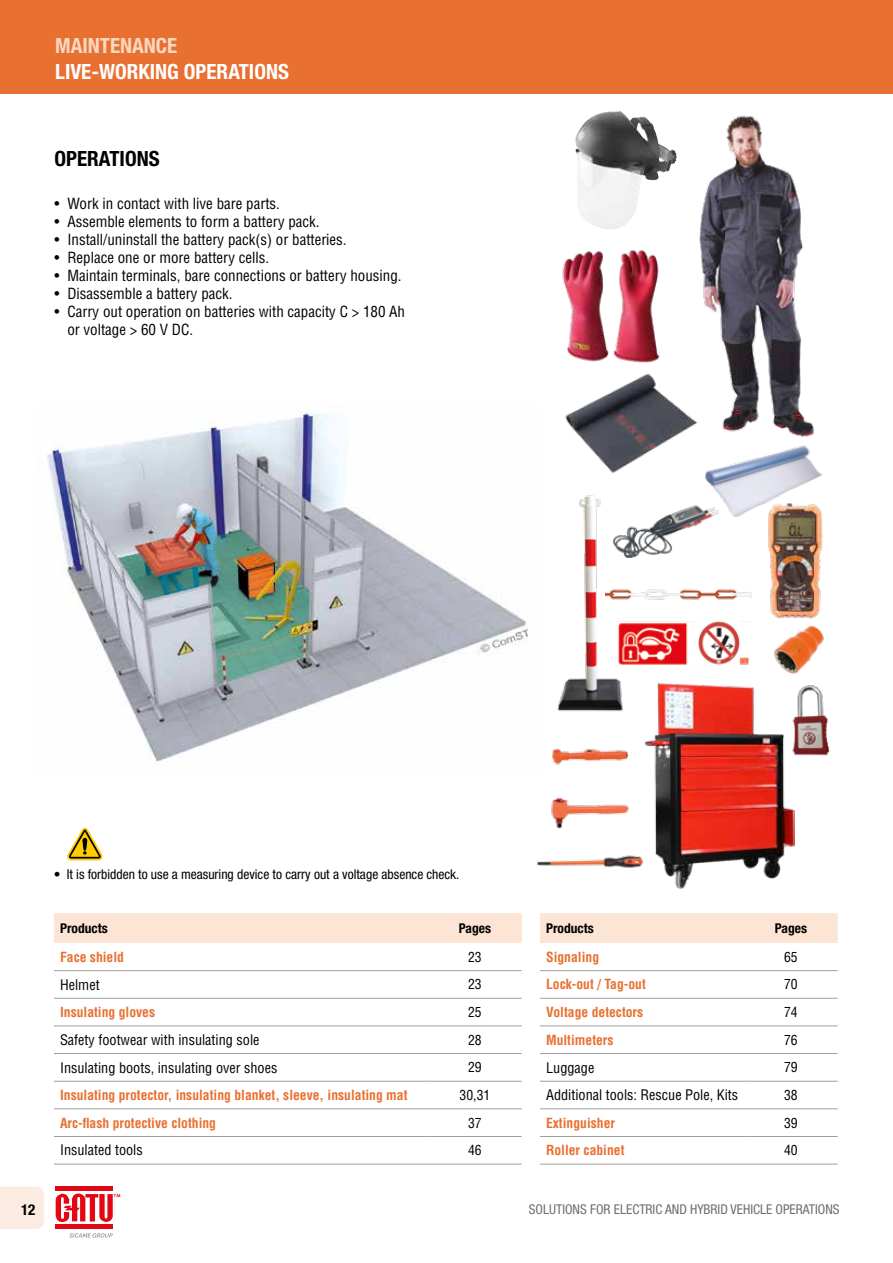
<style>
.page{position:relative;width:893px;height:1263px;background:#fff}
.page>*{position:absolute;margin:0;border:0;box-sizing:border-box;transform-origin:0 0}
.t1{font:700 condensed 21px "Helvetica Neue LT Std";color:#fff}
.t2{font:700 condensed 21px "Helvetica Neue LT Std";color:#fad8c1}
.t3{font:700 condensed 21px "Helvetica Neue LT Std";color:#000}
.t4{font:condensed 15px/18px "Helvetica LT Std";color:#000}
.t5{font:700 condensed 15px "Helvetica Neue LT Std";color:#000}
.t6{font:condensed 14.25px "Helvetica LT Std";color:#000}
.t7{font:700 condensed 13.65px "Helvetica LT Std";color:#e87031}
.t8{font:condensed 13.65px "Helvetica LT Std";color:#000}
.t9{font:condensed 13.5px "Helvetica Neue LT Std";color:#000}
.t10{font:condensed 13.5px "Helvetica Neue LT Std";color:#706f6f}
.t11{font:700 condensed 13.5px "Helvetica Neue LT Std";color:#000}
</style>
<div class="page">
<div style="left:0;top:1186px;width:44px;height:43px;background:#fcebe0"></div>
<div style="left:55px;top:1186px;width:58px;height:5px;background:#e30613"></div>
<div style="left:55px;top:1224px;width:58px;height:5px;background:#e30613"></div>
<svg style="left:56px;top:1193px;width:64px;height:29px"></svg>
<svg style="left:69px;top:1233px;width:44px;height:4px"></svg>
<div style="left:0;top:0;width:893px;height:94px;background:#e87031"></div>
<img style="left:47px;top:412px;width:481px;height:350px">
<div style="left:54px;top:913px;width:468px;height:30px;background:#fce5d5"></div>
<hr style="left:54px;top:970px;width:374px;height:1px;background:#9d9d9c">
<hr style="left:428px;top:970px;width:94px;height:1px;background:#9d9d9c">
<hr style="left:54px;top:998px;width:374px;height:1px;background:#9d9d9c">
<hr style="left:428px;top:998px;width:94px;height:1px;background:#9d9d9c">
<hr style="left:54px;top:1025px;width:374px;height:1px;background:#9d9d9c">
<hr style="left:428px;top:1025px;width:94px;height:1px;background:#9d9d9c">
<hr style="left:54px;top:1053px;width:374px;height:1px;background:#9d9d9c">
<hr style="left:428px;top:1053px;width:94px;height:1px;background:#9d9d9c">
<hr style="left:54px;top:1081px;width:374px;height:1px;background:#9d9d9c">
<hr style="left:428px;top:1081px;width:94px;height:1px;background:#9d9d9c">
<hr style="left:54px;top:1108px;width:374px;height:1px;background:#9d9d9c">
<hr style="left:428px;top:1108px;width:94px;height:1px;background:#9d9d9c">
<hr style="left:54px;top:1136px;width:374px;height:1px;background:#9d9d9c">
<hr style="left:428px;top:1136px;width:94px;height:1px;background:#9d9d9c">
<hr style="left:54px;top:1164px;width:374px;height:1px;background:#9d9d9c">
<hr style="left:428px;top:1164px;width:94px;height:1px;background:#9d9d9c">
<div style="left:540px;top:913px;width:298px;height:30px;background:#fce5d5"></div>
<hr style="left:540px;top:970px;width:204px;height:1px;background:#9d9d9c">
<hr style="left:744px;top:970px;width:94px;height:1px;background:#9d9d9c">
<hr style="left:540px;top:998px;width:204px;height:1px;background:#9d9d9c">
<hr style="left:744px;top:998px;width:94px;height:1px;background:#9d9d9c">
<hr style="left:540px;top:1025px;width:204px;height:1px;background:#9d9d9c">
<hr style="left:744px;top:1025px;width:94px;height:1px;background:#9d9d9c">
<hr style="left:540px;top:1053px;width:204px;height:1px;background:#9d9d9c">
<hr style="left:744px;top:1053px;width:94px;height:1px;background:#9d9d9c">
<hr style="left:540px;top:1081px;width:204px;height:1px;background:#9d9d9c">
<hr style="left:744px;top:1081px;width:94px;height:1px;background:#9d9d9c">
<hr style="left:540px;top:1108px;width:204px;height:1px;background:#9d9d9c">
<hr style="left:744px;top:1108px;width:94px;height:1px;background:#9d9d9c">
<hr style="left:540px;top:1136px;width:204px;height:1px;background:#9d9d9c">
<hr style="left:744px;top:1136px;width:94px;height:1px;background:#9d9d9c">
<hr style="left:540px;top:1164px;width:204px;height:1px;background:#9d9d9c">
<hr style="left:744px;top:1164px;width:94px;height:1px;background:#9d9d9c">
<img style="left:562px;top:249px;width:98px;height:114px">
<img style="left:585px;top:111px;width:35px;height:11px">
<img style="left:565px;top:373px;width:121px;height:101px">
<img style="left:705px;top:445px;width:117px;height:72px">
<img style="left:626px;top:505px;width:92px;height:52px">
<img style="left:557px;top:495px;width:69px;height:217px">
<img style="left:605px;top:583px;width:147px;height:22px">
<img style="left:794px;top:685px;width:36px;height:71px">
<img style="left:686px;top:115px;width:128px;height:322px">
<img style="left:618px;top:622px;width:132px;height:43px">
<img style="left:537px;top:855px;width:106px;height:14px">
<img style="left:552px;top:748px;width:77px;height:17px">
<img style="left:551px;top:797px;width:78px;height:32px">
<img style="left:774px;top:625px;width:50px;height:49px">
<svg style="left:67px;top:828px;width:36px;height:32px"></svg>
<img style="left:645px;top:683px;width:149px;height:205px">
<img style="left:757px;top:502px;width:66px;height:117px">
<h1 class="t2" style="left:55px;top:33px;width:124px">MAINTENANCE</h1>
<h1 class="t1" style="left:55px;top:59px;width:235px">LIVE-WORKING OPERATIONS</h1>
<h1 class="t3" style="left:55px;top:145px;width:106px">OPERATIONS</h1>
<p class="t4" style="left:55px;top:195px;width:227px">• Work in contact with live bare parts.</p>
<p class="t4" style="left:55px;top:213px;width:267px">• Assemble elements to form a battery pack.</p>
<p class="t4" style="left:55px;top:231px;width:294px">• Install/uninstall the battery pack(s) or batteries.</p>
<p class="t4" style="left:55px;top:249px;width:216px">• Replace one or more battery cells.</p>
<p class="t4" style="left:55px;top:267px;width:349px">• Maintain terminals, bare connections or battery housing.</p>
<p class="t4" style="left:55px;top:285px;width:179px">• Disassemble a battery pack.</p>
<p class="t4" style="left:67px;top:303px;width:339px;text-indent:-13px">• Carry out operation on batteries with capacity C &gt; 180 Ah or voltage &gt; 60 V DC.</p>
<p class="t9" style="left:54px;top:867px;width:407px">• It is forbidden to use a measuring device to carry out a voltage absence check.</p>
<p class="t11" style="left:60px;top:920px;width:49px">Products</p>
<p class="t11" style="left:459px;top:920px;width:34px">Pages</p>
<p class="t7" style="left:60px;top:948px;width:66px">Face shield</p>
<p class="t8" style="left:468px;top:948px;width:15px">23</p>
<p class="t6" style="left:60px;top:975px;width:41px">Helmet</p>
<p class="t8" style="left:468px;top:976px;width:15px">23</p>
<p class="t7" style="left:60px;top:1003px;width:97px">Insulating gloves</p>
<p class="t8" style="left:468px;top:1003px;width:15px">25</p>
<p class="t6" style="left:60px;top:1031px;width:201px">Safety footwear with insulating sole</p>
<p class="t8" style="left:468px;top:1031px;width:15px">28</p>
<p class="t6" style="left:60px;top:1058px;width:219px">Insulating boots, insulating over shoes</p>
<p class="t8" style="left:468px;top:1059px;width:15px">29</p>
<p class="t7" style="left:60px;top:1086px;width:349px">Insulating protector, insulating blanket, sleeve, insulating mat</p>
<p class="t8" style="left:460px;top:1086px;width:32px">30,31</p>
<p class="t7" style="left:60px;top:1114px;width:158px">Arc-flash protective clothing</p>
<p class="t8" style="left:468px;top:1114px;width:15px">37</p>
<p class="t6" style="left:60px;top:1141px;width:84px">Insulated tools</p>
<p class="t8" style="left:468px;top:1142px;width:15px">46</p>
<p class="t11" style="left:546px;top:920px;width:49px">Products</p>
<p class="t11" style="left:775px;top:920px;width:34px">Pages</p>
<p class="t7" style="left:546px;top:948px;width:55px">Signaling</p>
<p class="t8" style="left:784px;top:948px;width:15px">65</p>
<p class="t7" style="left:546px;top:976px;width:101px">Lock-out / Tag-out</p>
<p class="t8" style="left:784px;top:976px;width:15px">70</p>
<p class="t7" style="left:546px;top:1003px;width:99px">Voltage detectors</p>
<p class="t8" style="left:784px;top:1003px;width:15px">74</p>
<p class="t7" style="left:546px;top:1031px;width:69px">Multimeters</p>
<p class="t8" style="left:784px;top:1031px;width:15px">76</p>
<p class="t6" style="left:546px;top:1058px;width:50px">Luggage</p>
<p class="t8" style="left:784px;top:1059px;width:15px">79</p>
<p class="t6" style="left:546px;top:1086px;width:193px">Additional tools: Rescue Pole, Kits</p>
<p class="t8" style="left:784px;top:1086px;width:15px">38</p>
<p class="t7" style="left:546px;top:1114px;width:70px">Extinguisher</p>
<p class="t8" style="left:784px;top:1114px;width:15px">39</p>
<p class="t7" style="left:546px;top:1142px;width:80px">Roller cabinet</p>
<p class="t8" style="left:784px;top:1142px;width:15px">40</p>
<p class="t5" style="left:21px;top:1201px;width:16px">12</p>
<p class="t10" style="left:529px;top:1201px;width:312px">SOLUTIONS FOR ELECTRIC AND HYBRID VEHICLE OPERATIONS</p>
</div>
